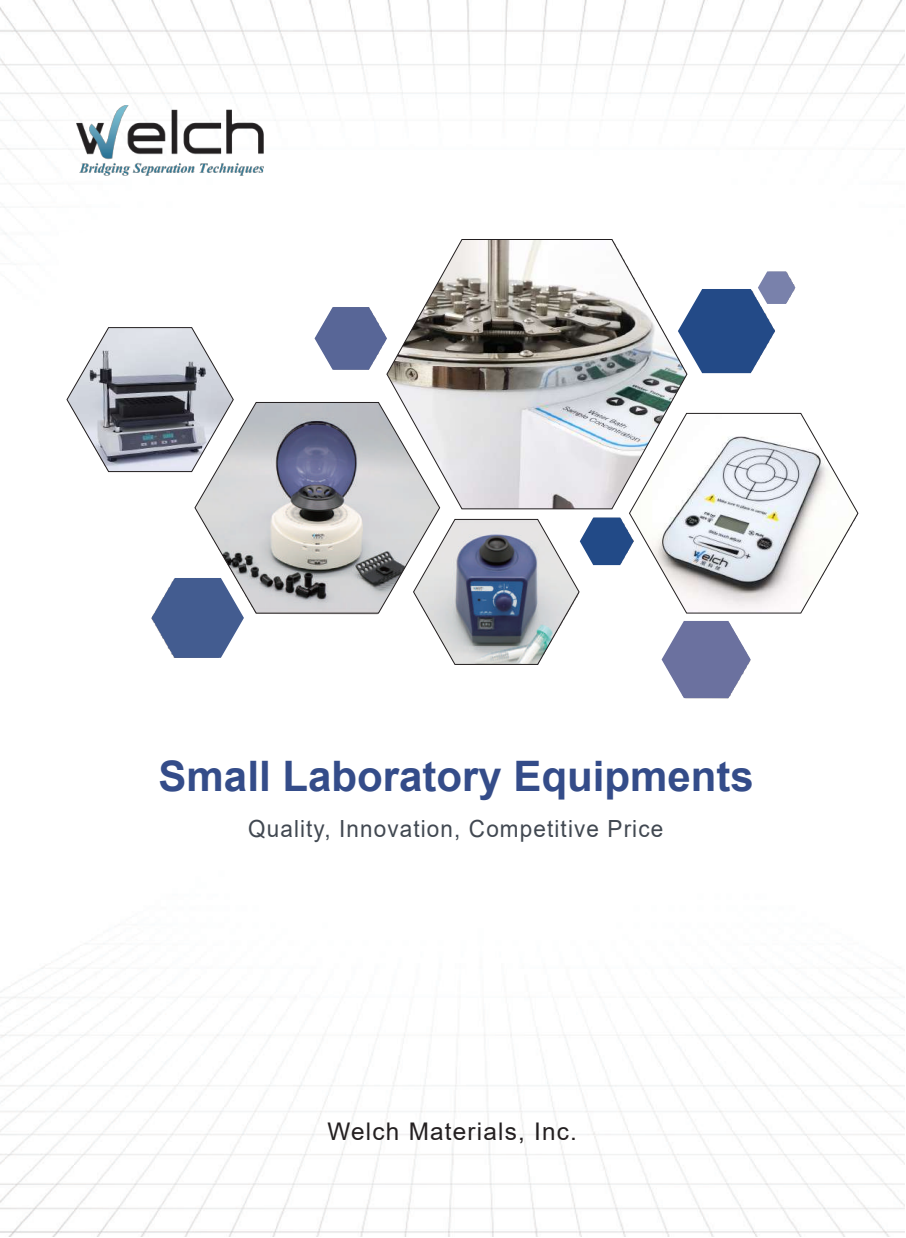
<style>
.page{position:relative;width:906px;height:1238px;background:#fff}
.page>*{position:absolute;margin:0;border:0;box-sizing:border-box;transform-origin:0 0}
.t1{font:700 42px "Arial";color:#344c89}
.t2{font:24.3px "Arial";letter-spacing:.05em;color:#231f20}
.t3{font:23.7px "Arial";letter-spacing:.05em;color:#414851;scale:.95 1}
</style>
<div class="page">
<img style="left:0;top:1px;width:904px;height:1235px">
<img style="left:67px;top:105px;width:211px;height:81px">
<img style="left:59px;top:228px;width:808px;height:480px">
<svg style="left:194px;top:402px;width:246px;height:211px;background:#b4b4b9"></svg>
<svg style="left:67px;top:327px;width:167px;height:145px"></svg>
<svg style="left:629px;top:413px;width:229px;height:200px"></svg>
<svg style="left:386px;top:239px;width:301px;height:270px"></svg>
<svg style="left:152px;top:578px;width:92px;height:79px"></svg>
<svg style="left:314px;top:307px;width:73px;height:63px"></svg>
<svg style="left:413px;top:517px;width:220px;height:147px"></svg>
<svg style="left:661px;top:621px;width:89px;height:77px"></svg>
<svg style="left:678px;top:271px;width:117px;height:102px"></svg>
<h1 class="t1" style="left:159px;top:746px;width:597px">Small Laboratory Equipments</h1>
<p class="t3" style="left:248px;top:811px;width:438px">Quality, Innovation, Competitive Price</p>
<p class="t2" style="left:327px;top:1114px;width:251px">Welch Materials, Inc.</p>
</div>
